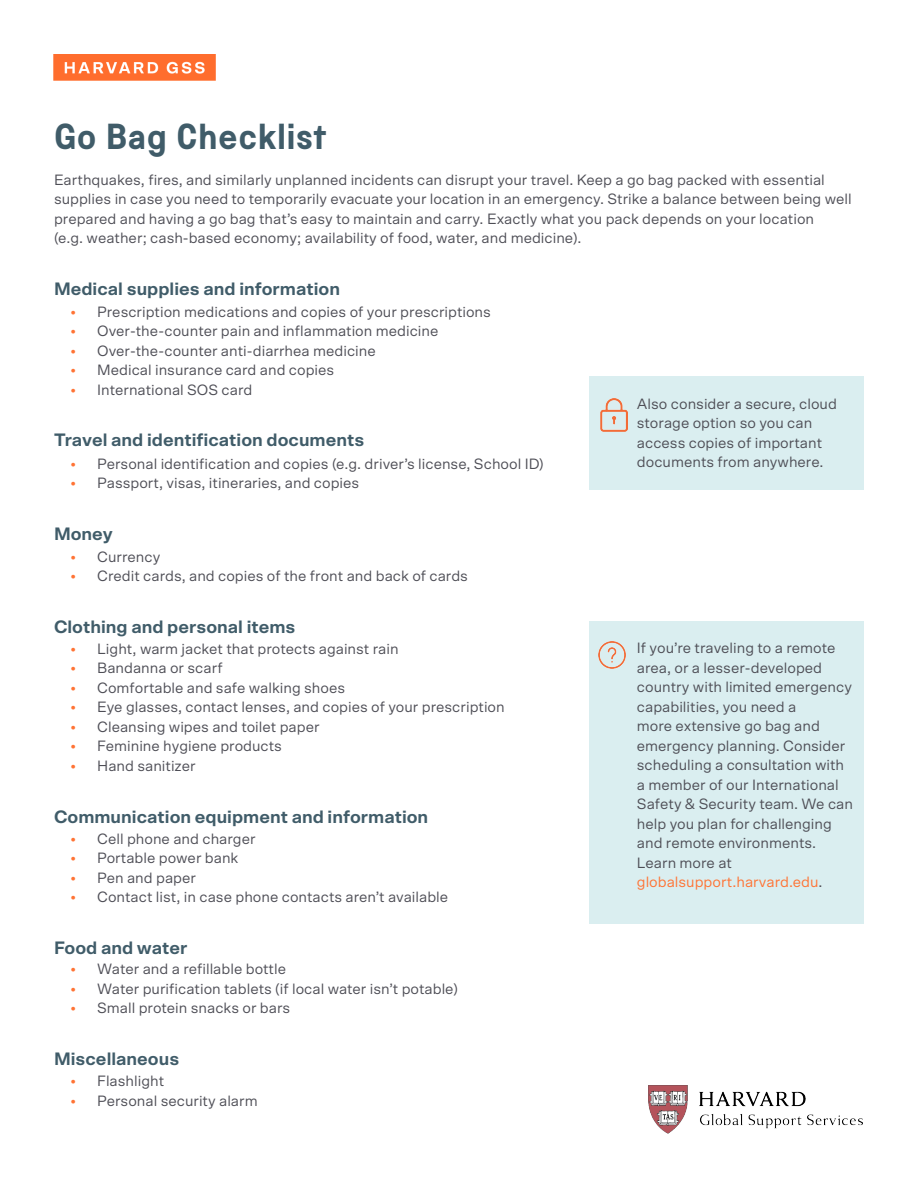
<style>
.page{position:relative;width:918px;height:1188px;background:#fff}
.page>*{position:absolute;margin:0;border:0;box-sizing:border-box;transform-origin:0 0}
.t1{font:700 36px "Copy";color:#405c69}
.t2{font:700 18px "Scto Grotesk A";color:#405c69}
.t3{font:15px/19.5px "Scto Grotesk A";color:#4e4e56}
.s1{color:#ff7334}
</style>
<div class="page">
<div style="left:590px;top:376px;width:274px;height:114px;background:#daeef0"></div>
<img style="left:600px;top:398px;width:27px;height:33px">
<img style="left:54px;top:54px;width:162px;height:27px">
<img style="left:648px;top:1086px;width:215px;height:47px">
<div style="left:590px;top:621px;width:274px;height:302px;background:#daeef0"></div>
<img style="left:598px;top:641px;width:27px;height:27px">
<p class="t1" style="left:54px;top:116px;width:274px">Go Bag Checklist</p>
<p class="t3" style="left:54px;top:170px;width:799px">Earthquakes, fires, and similarly unplanned incidents can disrupt your travel. Keep a go bag packed with essential supplies in case you need to temporarily evacuate your location in an emergency. Strike a balance between being well prepared and having a go bag that’s easy to maintain and carry. Exactly what you pack depends on your location<br>(e.g. weather; cash-based economy; availability of food, water, and medicine).</p>
<p class="t2" style="left:54px;top:278px;width:288px">Medical supplies and information</p>
<p class="t3" style="left:70px;top:301px;width:422px"><span class="s1">•</span> Prescription medications and copies of your prescriptions</p>
<p class="t3" style="left:70px;top:321px;width:370px"><span class="s1">•</span> Over-the-counter pain and inflammation medicine</p>
<p class="t3" style="left:70px;top:340px;width:307px"><span class="s1">•</span> Over-the-counter anti-diarrhea medicine</p>
<p class="t3" style="left:70px;top:360px;width:266px"><span class="s1">•</span> Medical insurance card and copies</p>
<p class="t3" style="left:70px;top:379px;width:184px"><span class="s1">•</span> International SOS card</p>
<p class="t2" style="left:54px;top:429px;width:312px">Travel and identification documents</p>
<p class="t3" style="left:70px;top:454px;width:475px"><span class="s1">•</span> Personal identification and copies (e.g. driver’s license, School ID)</p>
<p class="t3" style="left:70px;top:473px;width:291px"><span class="s1">•</span> Passport, visas, itineraries, and copies</p>
<p class="t2" style="left:54px;top:523px;width:60px">Money</p>
<p class="t3" style="left:70px;top:547px;width:92px"><span class="s1">•</span> Currency</p>
<p class="t3" style="left:70px;top:566px;width:399px"><span class="s1">•</span> Credit cards, and copies of the front and back of cards</p>
<p class="t2" style="left:54px;top:616px;width:243px">Clothing and personal items</p>
<p class="t3" style="left:70px;top:639px;width:330px"><span class="s1">•</span> Light, warm jacket that protects against rain</p>
<p class="t3" style="left:70px;top:658px;width:154px"><span class="s1">•</span> Bandanna or scarf</p>
<p class="t3" style="left:70px;top:678px;width:277px"><span class="s1">•</span> Comfortable and safe walking shoes</p>
<p class="t3" style="left:70px;top:697px;width:436px"><span class="s1">•</span> Eye glasses, contact lenses, and copies of your prescription</p>
<p class="t3" style="left:70px;top:717px;width:251px"><span class="s1">•</span> Cleansing wipes and toilet paper</p>
<p class="t3" style="left:70px;top:736px;width:213px"><span class="s1">•</span> Feminine hygiene products</p>
<p class="t3" style="left:70px;top:756px;width:127px"><span class="s1">•</span> Hand sanitizer</p>
<p class="t2" style="left:54px;top:806px;width:376px">Communication equipment and information</p>
<p class="t3" style="left:70px;top:829px;width:187px"><span class="s1">•</span> Cell phone and charger</p>
<p class="t3" style="left:70px;top:848px;width:170px"><span class="s1">•</span> Portable power bank</p>
<p class="t3" style="left:70px;top:868px;width:127px"><span class="s1">•</span> Pen and paper</p>
<p class="t3" style="left:70px;top:887px;width:380px"><span class="s1">•</span> Contact list, in case phone contacts aren’t available</p>
<p class="t2" style="left:54px;top:937px;width:135px">Food and water</p>
<p class="t3" style="left:70px;top:959px;width:217px"><span class="s1">•</span> Water and a refillable bottle</p>
<p class="t3" style="left:70px;top:979px;width:389px"><span class="s1">•</span> Water purification tablets (if local water isn’t potable)</p>
<p class="t3" style="left:70px;top:998px;width:222px"><span class="s1">•</span> Small protein snacks or bars</p>
<p class="t2" style="left:54px;top:1048px;width:127px">Miscellaneous</p>
<p class="t3" style="left:70px;top:1071px;width:96px"><span class="s1">•</span> Flashlight</p>
<p class="t3" style="left:70px;top:1091px;width:189px"><span class="s1">•</span> Personal security alarm</p>
<p class="t3" style="left:637px;top:394px;width:202px">Also consider a secure, cloud storage option so you can access copies of important documents from anywhere.</p>
<p class="t3" style="left:637px;top:638px;width:218px">If you’re traveling to a remote area, or a lesser-developed country with limited emergency capabilities, you need a<br>more extensive go bag and emergency planning. Consider scheduling a consultation with a member of our International<br>Safety &amp; Security team. We can help you plan for challenging and remote environments.<br>Learn more at <span class="s1">globalsupport.harvard.edu</span>.</p>
</div>
